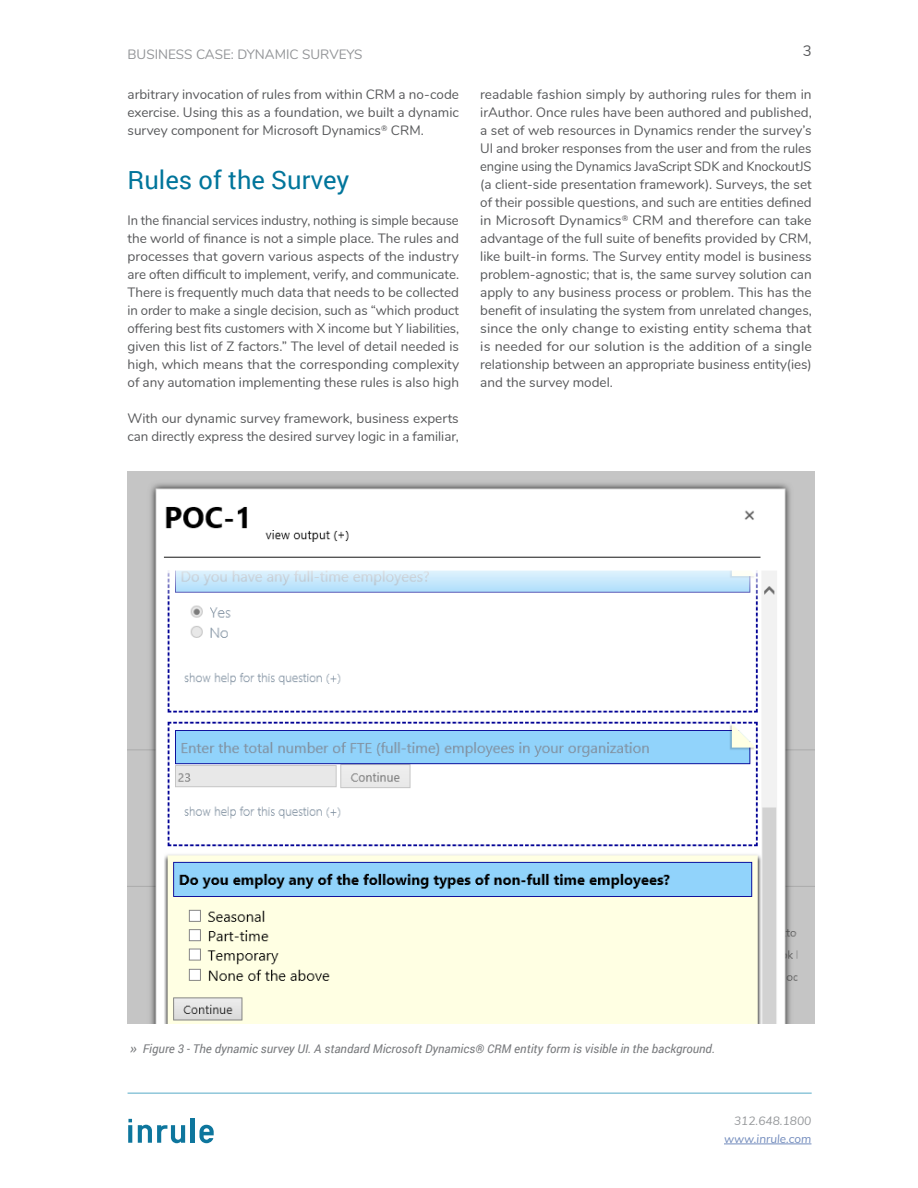
<style>
.page{position:relative;width:918px;height:1188px;background:#fff}
.page>*{position:absolute;margin:0;border:0;box-sizing:border-box;transform-origin:0 0}
.Heading4{font:25.5px "Roboto";color:#01759b}
.t1{font:15px "Nunito";color:#57585a}
.Body_Text_-_Justifie{font:13.5px/18px "Nunito";color:#57585a;text-align:justify}
.Body_Text_-_Justifie-2{font:13.5px/18px "Nunito";color:#57585a;text-align:justify;scale:.96 1}
.t2{font:13.5px "Nunito";color:#939598}
.t3{font:italic 12px "Roboto";color:#787a7d}
.t4{font:italic 12px "Nunito";color:#738cbd}
.t5{font:italic 12px "Nunito";color:#97999c}
.s1{font-family:"Fira Sans"}
</style>
<div class="page">
<hr style="left:724px;top:1144px;width:87px;height:1px;background:#738cbd">
<svg style="left:128px;top:1125px;width:4px;height:18px"></svg>
<svg style="left:128px;top:1119px;width:4px;height:3px"></svg>
<svg style="left:138px;top:1125px;width:47px;height:18px"></svg>
<hr style="left:191px;top:1118px;width:4px;height:25px;background:#0e769d">
<svg style="left:199px;top:1125px;width:15px;height:18px"></svg>
<hr style="left:128px;top:1093px;width:684px;height:1px;background:#56abc7">
<img style="left:128px;top:471px;width:686px;height:553px">
<p class="t2" style="left:128px;top:45px;width:237px">BUSINESS CASE: DYNAMIC SURVEYS</p>
<p class="t1" style="left:803px;top:40px;width:10px">3</p>
<p class="Body_Text_-_Justifie" style="left:128px;top:85px;width:333px">arbitrary invocation of rules from within CRM a no-code exercise. Using this as a foundation, we built a dynamic survey component for Microsoft Dynamics<sup>®</sup> CRM.</p>
<p class="Heading4" style="left:128px;top:162px;width:223px">Rules of the Survey</p>
<p class="Body_Text_-_Justifie-2" style="left:128px;top:211px;width:347px">In the financial services industry, nothing is simple because the world of finance is not a simple place. The rules and processes that govern various aspects of the industry are often difficult to implement, verify, and communicate.<br>There is frequently much data that needs to be collected in order to make a single decision, such as “which product offering best fits customers with X income but Y liabilities, given this list of Z factors.” The level of detail needed is high, which means that the corresponding complexity of any automation implementing these rules is also high</p>
<p class="Body_Text_-_Justifie" style="left:128px;top:409px;width:333px">With our dynamic survey framework, business experts can directly express the desired survey logic in a familiar,</p>
<p class="Body_Text_-_Justifie" style="left:480px;top:85px;width:333px">readable fashion simply by authoring rules for them in irAuthor. Once rules have been authored and published, a set of web resources in Dynamics render the survey’s UI and broker responses from the user and from the rules engine using the Dynamics JavaScript SDK and KnockoutJS (a client-side presentation framework). Surveys, the set of their possible questions, and such are entities defined in Microsoft Dynamics<sup>®</sup> CRM and therefore can take advantage of the full suite of benefits provided by CRM, like built-in forms. The Survey entity model is business problem-agnostic; that is, the same survey solution can apply to any business process or problem. This has the benefit of insulating the system from unrelated changes, since the only change to existing entity schema that is needed for our solution is the addition of a single relationship between an appropriate business entity(ies) and the survey model.</p>
<p class="t3" style="left:130px;top:1040px;width:587px"><span class="s1">»</span> Figure 3 - The dynamic survey UI. A standard Microsoft Dynamics® CRM entity form is visible in the background.</p>
<p class="t5" style="left:734px;top:1112px;width:79px">312.648.1800</p>
<p class="t4" style="left:724px;top:1130px;width:89px">www.inrule.com</p>
</div>
